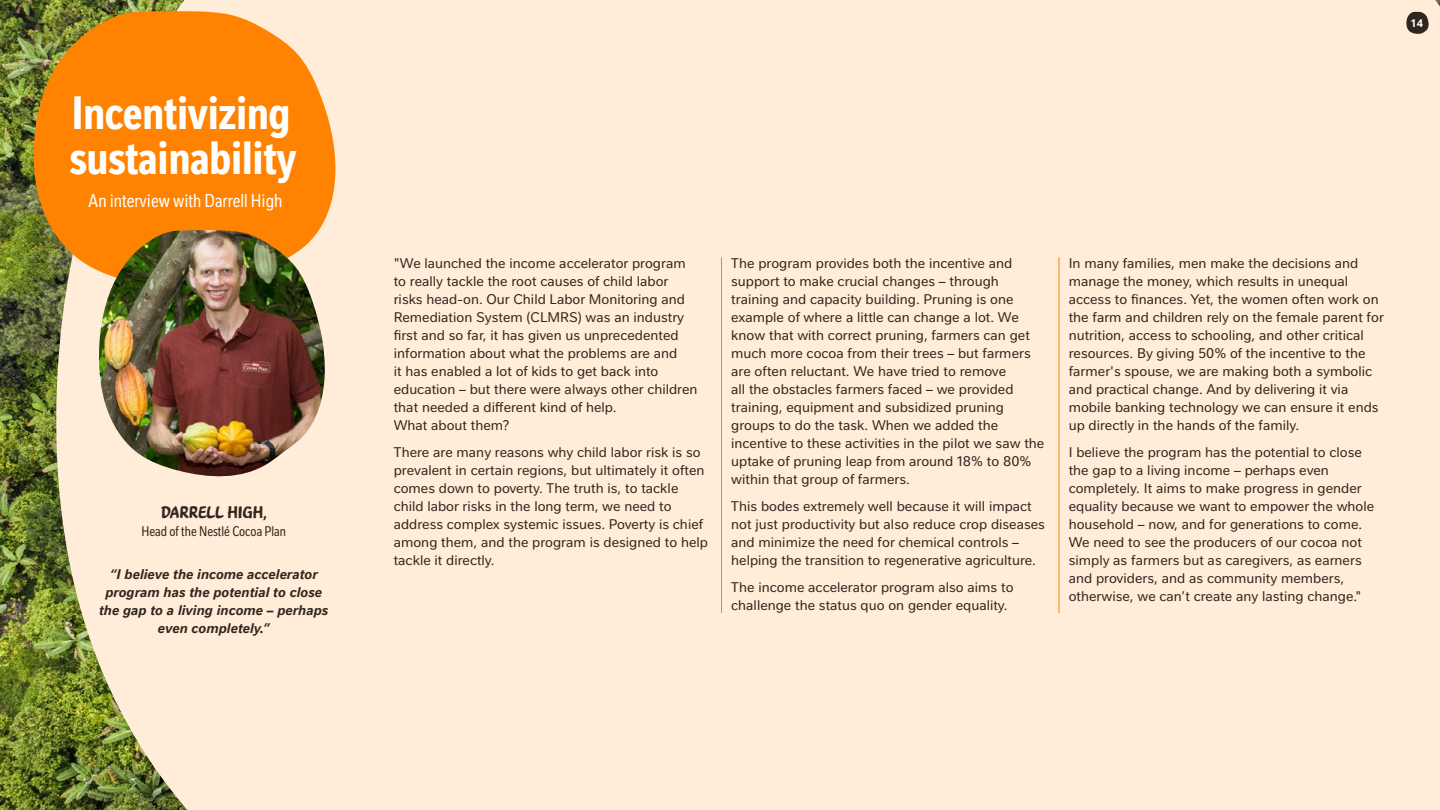
<style>
.page{position:relative;width:1440px;height:810px;background:#fff}
.page>*{position:absolute;margin:0;border:0;box-sizing:border-box;transform-origin:0 0}
.t1{font:700 condensed 45px/45px "Nestle Text OTF";color:#fff}
.t2{font:condensed 18px "Nestle Text OTF";color:#fff}
.t3{font:18px "Nestle Brush";color:#30261d}
.t4{font:13.5px/18px "Nestle Text OTFAR";color:#30261d}
.t5{font:italic 700 13.5px/18px "Nestle Text OTFAR";color:#30261d;text-align:center}
.t6{font:condensed 13.5px "Nestle Text OTFAR";color:#30261d}
.t7{font:700 10.5px "Nestle Text TF";color:#fff}
</style>
<div class="page">
<img style="left:0;top:0;width:54px;height:810px">
<div style="left:54px;top:0;width:1386px;height:810px;background:#ffecd9"></div>
<svg style="left:33px;top:11px;width:303px;height:284px;background:#f28b18"></svg>
<hr style="left:721px;top:257px;width:1px;height:356px;background:#ff8300">
<hr style="left:1059px;top:257px;width:1px;height:356px;background:#ff8300">
<img style="left:99px;top:230px;width:226px;height:247px">
<svg style="left:1406px;top:12px;width:23px;height:22px"></svg>
<h1 class="t1" style="left:70px;top:87px;width:228px">Incentivizing sustainability</h1>
<h2 class="t2" style="left:88px;top:188px;width:196px">An interview with Darrell High</h2>
<h2 class="t3" style="left:161px;top:500px;width:107px">DARRELL HIGH,</h2>
<p class="t6" style="left:141px;top:521px;width:146px">Head of the Nestlé Cocoa Plan</p>
<p class="t5" style="left:99px;top:565px;width:231px">“I believe the income accelerator program has the potential to close the gap to a living income – perhaps even completely.”</p>
<p class="t7" style="left:1411px;top:15px;width:14px">14</p>
<p class="t4" style="left:394px;top:254px;width:305px">"We launched the income accelerator program to really tackle the root causes of child labor risks head-on. Our Child Labor Monitoring and Remediation System (CLMRS) was an industry first and so far, it has given us unprecedented information about what the problems are and<br>it has enabled a lot of kids to get back into education – but there were always other children that needed a different kind of help.<br>What about them?</p>
<p class="t4" style="left:394px;top:443px;width:316px">There are many reasons why child labor risk is so prevalent in certain regions, but ultimately it often comes down to poverty. The truth is, to tackle child labor risks in the long term, we need to address complex systemic issues. Poverty is chief among them, and the program is designed to help tackle it directly.</p>
<p class="t4" style="left:731px;top:254px;width:315px">The program provides both the incentive and support to make crucial changes – through training and capacity building. Pruning is one example of where a little can change a lot. We know that with correct pruning, farmers can get much more cocoa from their trees – but farmers are often reluctant. We have tried to remove<br>all the obstacles farmers faced – we provided training, equipment and subsidized pruning groups to do the task. When we added the incentive to these activities in the pilot we saw the uptake of pruning leap from around 18% to 80% within that group of farmers.</p>
<p class="t4" style="left:731px;top:497px;width:315px">This bodes extremely well because it will impact not just productivity but also reduce crop diseases and minimize the need for chemical controls – helping the transition to regenerative agriculture.</p>
<p class="t4" style="left:731px;top:578px;width:284px">The income accelerator program also aims to challenge the status quo on gender equality.</p>
<p class="t4" style="left:1069px;top:254px;width:317px">In many families, men make the decisions and manage the money, which results in unequal access to finances. Yet, the women often work on the farm and children rely on the female parent for nutrition, access to schooling, and other critical resources. By giving 50% of the incentive to the farmer's spouse, we are making both a symbolic and practical change. And by delivering it via mobile banking technology we can ensure it ends up directly in the hands of the family.</p>
<p class="t4" style="left:1069px;top:443px;width:307px">I believe the program has the potential to close the gap to a living income – perhaps even completely. It aims to make progress in gender equality because we want to empower the whole household – now, and for generations to come.<br>We need to see the producers of our cocoa not simply as farmers but as caregivers, as earners and providers, and as community members, otherwise, we can’t create any lasting change."</p>
</div>
